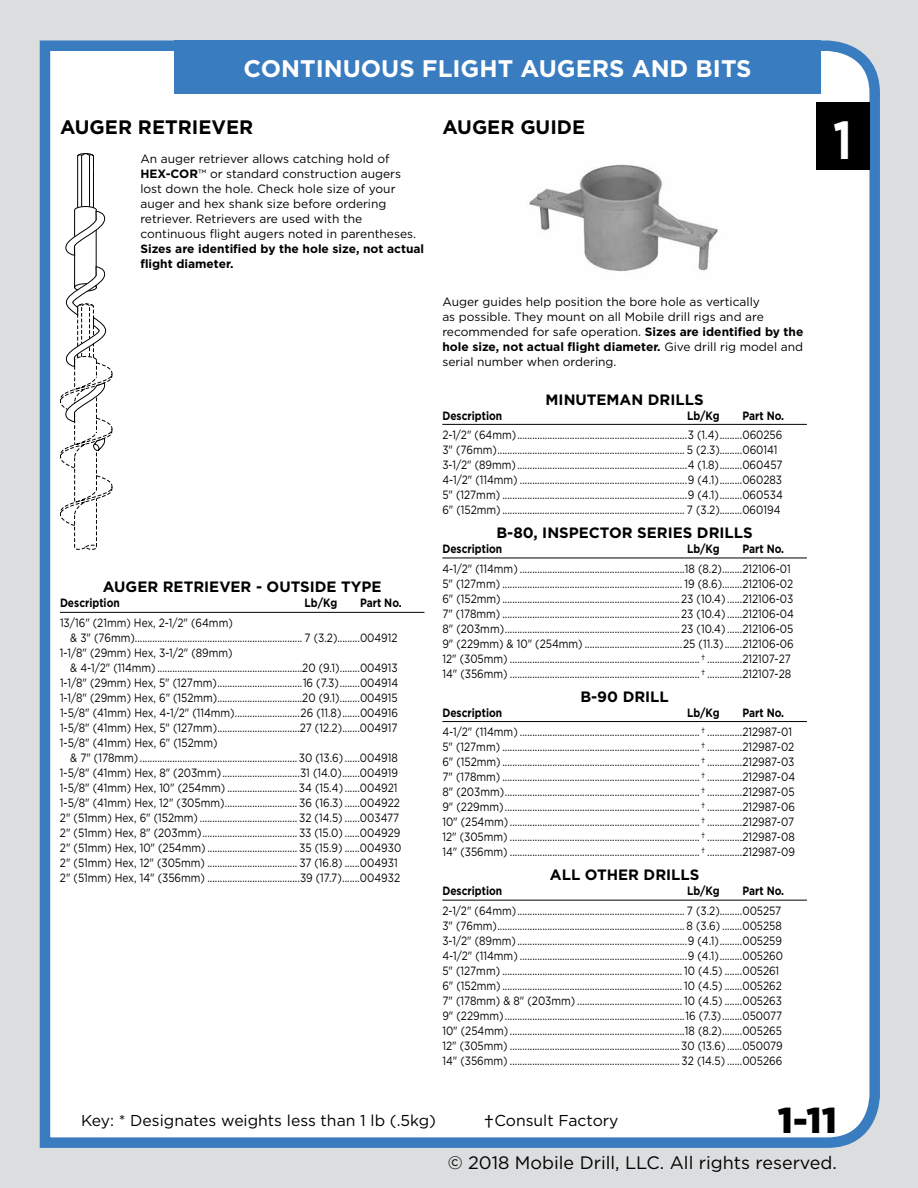
<style>
.page{position:relative;width:918px;height:1188px;background:#dcddde}
.page>*{position:absolute;margin:0;border:0;box-sizing:border-box;transform-origin:0 0}
.t1{font:700 53.55px "Gotham";color:#fff;scale:.84 1}
.t2{font:900 36px "Gotham";color:#000}
.t3{font:700 24px "Gotham";color:#fff}
.t4{font:700 19.5px "Gotham";color:#000}
.t5{font:18px "Gotham";color:#000}
.t6{font:15.75px "Gotham";color:#000}
.t7{font:700 15px "Gotham";color:#000}
.t8{font:12px/15px "Gotham";color:#000;scale:.85 1}
.t9{font:12px/15px "Gotham";color:#000}
.t10{font:700 12px "Gotham";color:#000;scale:.85 1}
.t11{font:700 12px/15px "Gotham";color:#000}
.s1{font-weight:700}
.s2{font-size:27px}
</style>
<div class="page">
<div style="left:39px;top:40px;width:841px;height:1108px;background:#fff"></div>
<div style="left:174px;top:40px;width:647px;height:54px;background:#3a7cc0"></div>
<div style="left:816px;top:102px;width:53px;height:68px;background:#000"></div>
<hr style="left:60px;top:612px;width:364px;height:1px;background:#000">
<hr style="left:77px;top:156px;width:1px;height:52px;background:#000">
<hr style="left:93px;top:169px;width:1px;height:39px;background:#000">
<hr style="left:89px;top:155px;width:1px;height:52px;background:#000">
<hr style="left:81px;top:155px;width:1px;height:52px;background:#000">
<svg style="left:77px;top:153px;width:17px;height:16px"></svg>
<svg style="left:60px;top:206px;width:52px;height:344px;background:#e9e9e9"></svg>
<hr style="left:442px;top:424px;width:365px;height:1px;background:#000">
<hr style="left:442px;top:558px;width:365px;height:1px;background:#000">
<hr style="left:442px;top:721px;width:365px;height:1px;background:#000">
<hr style="left:442px;top:900px;width:365px;height:1px;background:#000">
<img style="left:520px;top:153px;width:209px;height:132px">
<h3 class="t3" style="left:244px;top:52px;width:510px">CONTINUOUS FLIGHT AUGERS AND BITS</h3>
<h3 class="t4" style="left:60px;top:115px;width:195px">AUGER RETRIEVER</h3>
<p class="t9" style="left:140px;top:151px;width:277px">An auger retriever allows catching hold of <span class="s1">HEX-COR</span>™ or standard construction augers lost down the hole. Check hole size of your auger and hex shank size before ordering retriever. Retrievers are used with the continuous flight augers noted in parentheses.</p>
<p class="t11" style="left:140px;top:241px;width:285px">Sizes are identified by the hole size, not actual flight diameter.</p>
<p class="t7" style="left:103px;top:577px;width:280px">AUGER RETRIEVER - OUTSIDE TYPE</p>
<p class="t10" style="left:60px;top:595px;width:72px">Description</p>
<p class="t10" style="left:305px;top:595px;width:40px">Lb/Kg</p>
<p class="t10" style="left:360px;top:595px;width:51px">Part No.</p>
<p class="t8" style="left:60px;top:615px;width:205px">13/16" (21mm) Hex, 2-1/2" (64mm)</p>
<p class="t8" style="left:70px;top:630px;width:387px">&amp; 3" (76mm)................................................................... 7 (3.2).........004912</p>
<p class="t8" style="left:60px;top:645px;width:205px">1-1/8" (29mm) Hex, 3-1/2" (89mm)</p>
<p class="t8" style="left:70px;top:660px;width:387px">&amp; 4-1/2" (114mm) ..........................................................20 (9.1)........004913</p>
<p class="t8" style="left:60px;top:675px;width:400px">1-1/8" (29mm) Hex, 5" (127mm)..................................16 (7.3)........004914</p>
<p class="t8" style="left:60px;top:690px;width:399px">1-1/8" (29mm) Hex, 6" (152mm)..................................20 (9.1)........004915</p>
<p class="t8" style="left:60px;top:705px;width:399px">1-5/8" (41mm) Hex, 4-1/2" (114mm)..........................26 (11.8).......004916</p>
<p class="t8" style="left:60px;top:720px;width:399px">1-5/8" (41mm) Hex, 5" (127mm).................................27 (12.2).......004917</p>
<p class="t8" style="left:60px;top:735px;width:187px">1-5/8" (41mm) Hex, 6" (152mm)</p>
<p class="t8" style="left:70px;top:750px;width:387px">&amp; 7" (178mm) ...............................................................30 (13.6) ......004918</p>
<p class="t8" style="left:60px;top:765px;width:399px">1-5/8" (41mm) Hex, 8" (203mm) ...............................31 (14.0).......004919</p>
<p class="t8" style="left:60px;top:780px;width:399px">1-5/8" (41mm) Hex, 10" (254mm) ............................34 (15.4) ......004921</p>
<p class="t8" style="left:60px;top:795px;width:402px">1-5/8" (41mm) Hex, 12" (305mm)............................. 36 (16.3) ......004922</p>
<p class="t8" style="left:60px;top:810px;width:401px">2" (51mm) Hex, 6" (152mm) ....................................... 32 (14.5) ......003477</p>
<p class="t8" style="left:60px;top:825px;width:402px">2" (51mm) Hex, 8" (203mm)...................................... 33 (15.0) ......004929</p>
<p class="t8" style="left:60px;top:840px;width:403px">2" (51mm) Hex, 10" (254mm) .................................... 35 (15.9) ......004930</p>
<p class="t8" style="left:60px;top:855px;width:399px">2" (51mm) Hex, 12" (305mm) .................................... 37 (16.8) ......004931</p>
<p class="t8" style="left:60px;top:870px;width:402px">2" (51mm) Hex, 14" (356mm) .....................................39 (17.7).......004932</p>
<h3 class="t4" style="left:442px;top:115px;width:144px">AUGER GUIDE</h3>
<p class="t9" style="left:442px;top:294px;width:363px">Auger guides help position the bore hole as vertically<br>as possible. They mount on all Mobile drill rigs and are recommended for safe operation. <span class="s1">Sizes are identified by the hole size, not actual flight diameter.</span> Give drill rig model and serial number when ordering.</p>
<p class="t7" style="left:546px;top:389px;width:160px">MINUTEMAN DRILLS</p>
<p class="t10" style="left:442px;top:407px;width:72px">Description</p>
<p class="t10" style="left:687px;top:407px;width:40px">Lb/Kg</p>
<p class="t10" style="left:742px;top:407px;width:51px">Part No.</p>
<p class="t8" style="left:442px;top:427px;width:402px">2-1/2" (64mm)....................................................................3 (1.4).........060256<br>3" (76mm)........................................................................... 5 (2.3).........060141<br>3-1/2" (89mm) ....................................................................4 (1.8).........060457<br>4-1/2" (114mm) ...................................................................9 (4.1).........060283<br>5" (127mm) ..........................................................................9 (4.1).........060534<br>6" (152mm) ......................................................................... 7 (3.2).........060194</p>
<p class="t7" style="left:496px;top:523px;width:258px">B-80, INSPECTOR SERIES DRILLS</p>
<p class="t10" style="left:442px;top:541px;width:72px">Description</p>
<p class="t10" style="left:687px;top:541px;width:40px">Lb/Kg</p>
<p class="t10" style="left:742px;top:541px;width:51px">Part No.</p>
<p class="t8" style="left:442px;top:561px;width:415px">4-1/2" (114mm) ..................................................................18 (8.2)........212106-01<br>5" (127mm) ........................................................................ 19 (8.6)........212106-02<br>6" (152mm) .......................................................................23 (10.4) ......212106-03<br>7" (178mm) .......................................................................23 (10.4) ......212106-04<br>8" (203mm)......................................................................23 (10.4) ......212106-05<br>9" (229mm) &amp; 10" (254mm) .......................................25 (11.3) .......212106-06<br>12" (305mm) ............................................................................ † ..............212107-27<br>14" (356mm) ............................................................................ † ..............212107-28</p>
<p class="t7" style="left:580px;top:686px;width:90px">B-90 DRILL</p>
<p class="t10" style="left:442px;top:704px;width:72px">Description</p>
<p class="t10" style="left:687px;top:704px;width:40px">Lb/Kg</p>
<p class="t10" style="left:742px;top:704px;width:51px">Part No.</p>
<p class="t8" style="left:442px;top:724px;width:417px">4-1/2" (114mm) ........................................................................ † ..............212987-01<br>5" (127mm) ............................................................................... † ..............212987-02<br>6" (152mm) ............................................................................... † ..............212987-03<br>7" (178mm) ............................................................................... † ..............212987-04<br>8" (203mm).............................................................................. † ..............212987-05<br>9" (229mm) .............................................................................. † ..............212987-06<br>10" (254mm) ............................................................................ † ..............212987-07<br>12" (305mm) ............................................................................ † ..............212987-08<br>14" (356mm) ............................................................................ † ..............212987-09</p>
<p class="t7" style="left:550px;top:865px;width:151px">ALL OTHER DRILLS</p>
<p class="t10" style="left:442px;top:883px;width:72px">Description</p>
<p class="t10" style="left:687px;top:883px;width:40px">Lb/Kg</p>
<p class="t10" style="left:742px;top:883px;width:51px">Part No.</p>
<p class="t8" style="left:442px;top:903px;width:402px">2-1/2" (64mm)................................................................... 7 (3.2).........005257<br>3" (76mm)........................................................................... 8 (3.6) ........005258<br>3-1/2" (89mm) ....................................................................9 (4.1).........005259<br>4-1/2" (114mm) ...................................................................9 (4.1).........005260<br>5" (127mm) ........................................................................ 10 (4.5) .......005261<br>6" (152mm) ........................................................................ 10 (4.5) .......005262<br>7" (178mm) &amp; 8" (203mm) .......................................... 10 (4.5) .......005263<br>9" (229mm) ........................................................................16 (7.3)........050077<br>10" (254mm) ......................................................................18 (8.2)........005265<br>12" (305mm) ....................................................................30 (13.6) ......050079<br>14" (356mm) .................................................................... 32 (14.5) ......005266</p>
<h1 class="t1" style="left:833px;top:105px;width:24px">1</h1>
<h3 class="t6" style="left:81px;top:1111px;width:357px">Key: * Designates weights less than 1 lb (.5kg)</h3>
<h3 class="t6" style="left:483px;top:1111px;width:137px"><span class="s2">†</span>Consult Factory</h3>
<h2 class="t2" style="left:778px;top:1096px;width:61px">1-11</h2>
<h3 class="t5" style="left:448px;top:1151px;width:391px">© 2018 Mobile Drill, LLC. All rights reserved.</h3>
</div>
